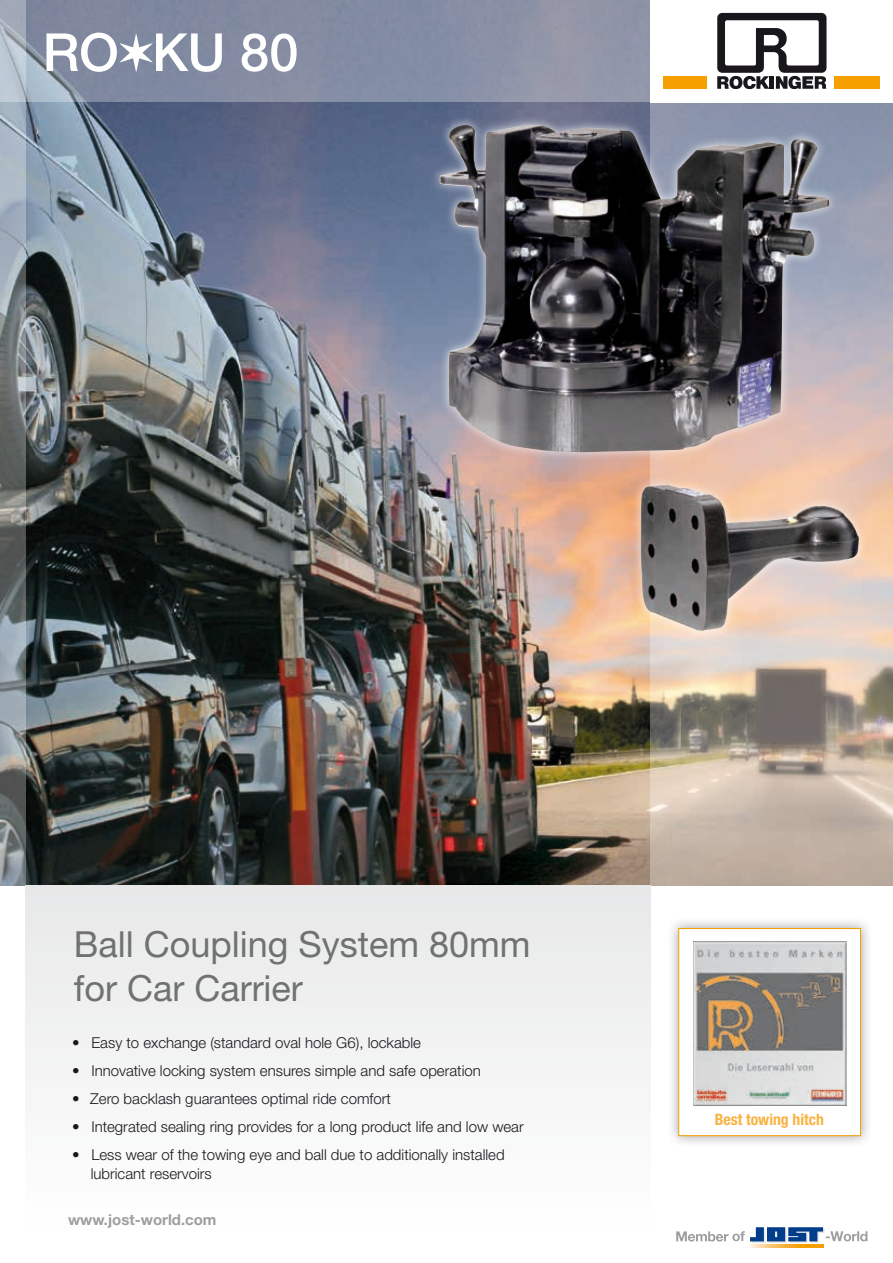
<style>
.page{position:relative;width:893px;height:1263px;background:#fff}
.page>*{position:absolute;margin:0;border:0;box-sizing:border-box;transform-origin:0 0}
.t1{font:500 52.5px "Helvetica Neue LT Pro";color:#fff}
.t2{font:36px/43.5px "Helvetica Neue LT Pro";color:#707173}
.t3{font:700 condensed 15.75px "Helvetica Neue LT Pro";color:#f8b342}
.t4{font:300 15px/19.5px "Helvetica Neue LT Pro";color:#1a171c}
.t5{font:700 15px "Helvetica Neue LT Pro";color:#9d9ea0}
</style>
<div class="page">
<img style="left:26px;top:102px;width:625px;height:783px">
<svg style="left:676px;top:1227px;width:191px;height:16px"></svg>
<svg style="left:750px;top:1244px;width:73px;height:4px"></svg>
<svg style="left:0;top:102px;width:26px;height:977px"></svg>
<svg style="left:651px;top:103px;width:242px;height:782px;background:#bbaea6"></svg>
<div style="left:631px;top:475px;width:237px;height:165px;background:#fff;opacity:.75"></div>
<img style="left:641px;top:485px;width:218px;height:146px">
<div style="left:431px;top:115px;width:407px;height:347px;background:#fff;opacity:.75"></div>
<img style="left:440px;top:124px;width:389px;height:328px">
<div style="left:26px;top:885px;width:625px;height:355px;background:#f3f4f4"></div>
<svg style="left:0;top:0;width:650px;height:102px;background:#8890a5"></svg>
<div style="left:663px;top:76px;width:44px;height:13px;background:#f59f00"></div>
<div style="left:835px;top:76px;width:45px;height:13px;background:#f59f00"></div>
<svg style="left:717px;top:13px;width:109px;height:76px"></svg>
<div style="left:667px;top:917px;width:205px;height:230px;background:#1a171c;opacity:.4"></div>
<div style="left:678px;top:928px;width:183px;height:208px;background:#fff;border:1px solid #f59f00"></div>
<img style="left:693px;top:941px;width:153px;height:165px">
<h1 class="t1" style="left:43px;top:21px;width:257px">RO✶KU 80</h1>
<h2 class="t2" style="left:74px;top:922px;width:458px">Ball Coupling System 80mm for Car Carrier</h2>
<p class="t4" style="left:72px;top:1032px;width:350px">• Easy to exchange (standard oval hole G6), lockable</p>
<p class="t4" style="left:72px;top:1060px;width:410px">• Innovative locking system ensures simple and safe operation</p>
<p class="t4" style="left:72px;top:1088px;width:320px">• Zero backlash guarantees optimal ride comfort</p>
<p class="t4" style="left:72px;top:1116px;width:453px">• Integrated sealing ring provides for a long product life and low wear</p>
<p class="t4" style="left:91px;top:1144px;width:415px;text-indent:-18px">• Less wear of the towing eye and ball due to additionally installed lubricant reservoirs</p>
<p class="t5" style="left:68px;top:1210px;width:150px">www.jost-world.com</p>
<p class="t3" style="left:715px;top:1110px;width:111px">Best towing hitch</p>
</div>
